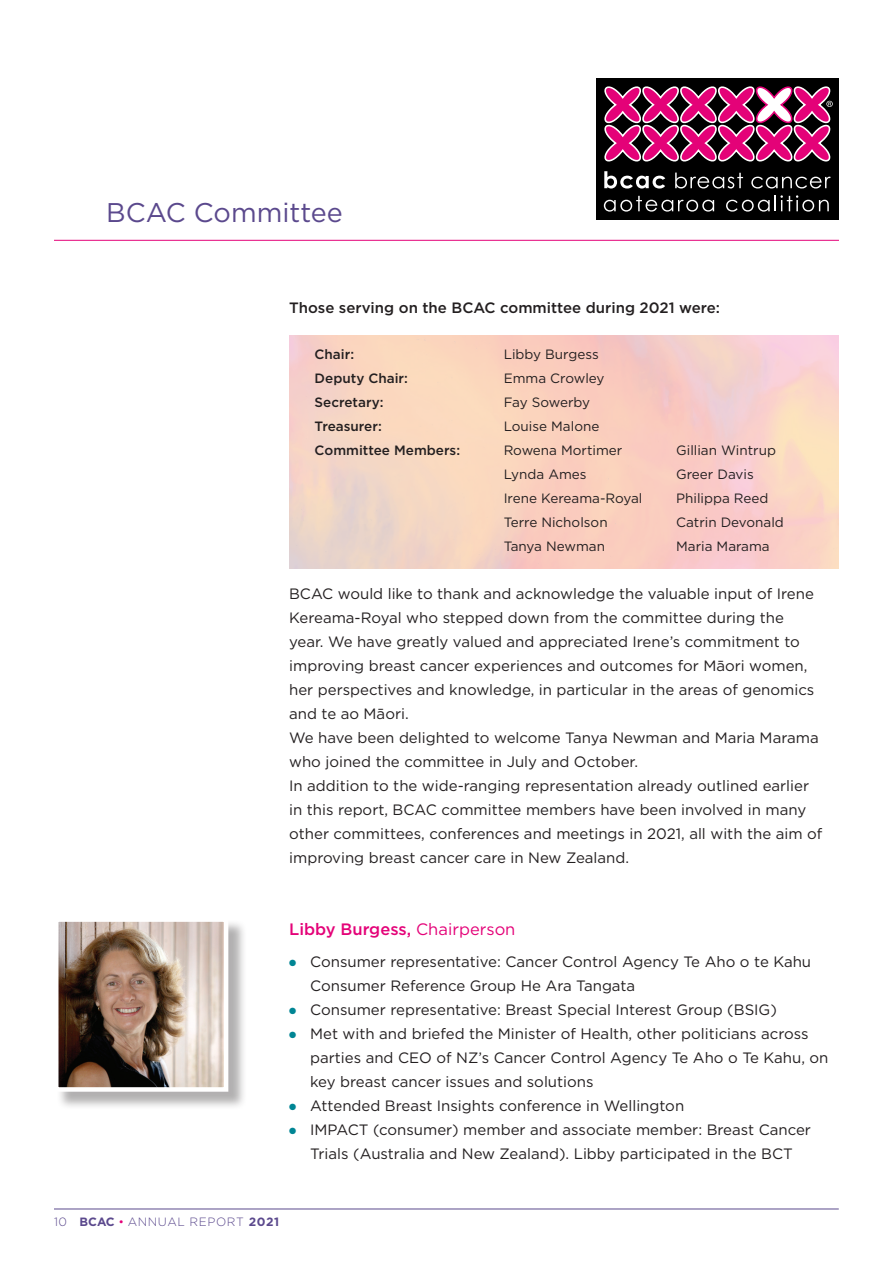
<style>
.page{position:relative;width:893px;height:1263px;background:#fff}
.page>*{position:absolute;margin:0;border:0;box-sizing:border-box;transform-origin:0 0}
.t1{font:27px "Gotham";color:#5b498d}
.t2{font:500 16.5px "Gotham";color:#e40278}
.t3{font:15px/24px "Gotham";color:#231f20}
.t4{font:500 15px "Gotham";color:#231f20}
.t5{font:13.5px "Gotham";color:#231f20}
.t6{font:500 13.5px "Gotham";color:#231f20}
.t7{font:13.5px "Gotham";letter-spacing:-.02em;color:#231f20}
.t8{font:300 12px "Gotham";letter-spacing:.05em;color:#5b498d}
.s1{font-weight:400}
.s2{color:#008594}
.s3{font-weight:700}
.s4{color:#e40278}
</style>
<div class="page">
<hr style="left:54px;top:1208px;width:785px;height:1px;background:#5b498d">
<div style="left:596px;top:78px;width:243px;height:142px;background:#000"></div>
<svg style="left:604px;top:196px;width:110px;height:16px"></svg>
<svg style="left:726px;top:195px;width:103px;height:17px"></svg>
<svg style="left:604px;top:86px;width:229px;height:103px"></svg>
<hr style="left:54px;top:240px;width:785px;height:1px;background:#e40278">
<div style="left:56px;top:919px;width:191px;height:191px;background:#231f20;opacity:.35"></div>
<img style="left:59px;top:922px;width:164px;height:165px">
<div style="left:54px;top:917px;width:174px;height:175px;border:4px solid #fff"></div>
<h1 class="t1" style="left:106px;top:195px;width:238px">BCAC Committee</h1>
<p class="t4" style="left:289px;top:298px;width:432px">Those serving on the BCAC committee during 2021 were:</p>
<p class="t6" style="left:315px;top:345px;width:41px">Chair:</p>
<p class="t5" style="left:504px;top:345px;width:97px">Libby Burgess</p>
<p class="t6" style="left:315px;top:369px;width:95px">Deputy Chair:</p>
<p class="t5" style="left:504px;top:369px;width:102px">Emma Crowley</p>
<p class="t6" style="left:315px;top:393px;width:70px">Secretary:</p>
<p class="t7" style="left:504px;top:393px;width:88px">Fay Sowerby</p>
<p class="t6" style="left:315px;top:417px;width:69px">Treasurer:</p>
<p class="t5" style="left:504px;top:417px;width:97px">Louise Malone</p>
<p class="t6" style="left:315px;top:441px;width:147px">Committee Members:</p>
<p class="t5" style="left:504px;top:441px;width:120px">Rowena Mortimer</p>
<p class="t5" style="left:676px;top:441px;width:101px">Gillian Wintrup</p>
<p class="t5" style="left:504px;top:465px;width:84px">Lynda Ames</p>
<p class="t5" style="left:676px;top:465px;width:79px">Greer Davis</p>
<p class="t5" style="left:504px;top:489px;width:140px">Irene Kereama-Royal</p>
<p class="t5" style="left:676px;top:489px;width:94px">Philippa Reed</p>
<p class="t5" style="left:504px;top:513px;width:105px">Terre Nicholson</p>
<p class="t5" style="left:676px;top:513px;width:109px">Catrin Devonald</p>
<p class="t5" style="left:504px;top:537px;width:103px">Tanya Newman</p>
<p class="t5" style="left:676px;top:537px;width:95px">Maria Marama</p>
<p class="t3" style="left:289px;top:581px;width:535px">BCAC would like to thank and acknowledge the valuable input of Irene Kereama-Royal who stepped down from the committee during the<br>year. We have greatly valued and appreciated Irene’s commitment to improving breast cancer experiences and outcomes for Māori women, her perspectives and knowledge, in particular in the areas of genomics and te ao Māori.<br>We have been delighted to welcome Tanya Newman and Maria Marama who joined the committee in July and October.<br>In addition to the wide-ranging representation already outlined earlier in this report, BCAC committee members have been involved in many other committees, conferences and meetings in 2021, all with the aim of improving breast cancer care in New Zealand.</p>
<p class="t2" style="left:289px;top:918px;width:228px">Libby Burgess, <span class="s1">Chairperson</span></p>
<p class="t3" style="left:310px;top:949px;width:502px;text-indent:-21px"><span class="s2">●</span> Consumer representative: Cancer Control Agency Te Aho o te Kahu<br>Consumer Reference Group He Ara Tangata</p>
<p class="t3" style="left:289px;top:997px;width:489px"><span class="s2">●</span> Consumer representative: Breast Special Interest Group (BSIG)</p>
<p class="t3" style="left:310px;top:1021px;width:520px;text-indent:-21px"><span class="s2">●</span> Met with and briefed the Minister of Health, other politicians across parties and CEO of NZ’s Cancer Control Agency Te Aho o Te Kahu, on key breast cancer issues and solutions</p>
<p class="t3" style="left:289px;top:1093px;width:397px"><span class="s2">●</span> Attended Breast Insights conference in Wellington</p>
<p class="t3" style="left:289px;top:1117px;width:523px;text-align:center"><span class="s2">●</span> IMPACT (consumer) member and associate member: Breast Cancer<br>Trials (Australia and New Zealand). Libby participated in the BCT</p>
<p class="t8" style="left:54px;top:1214px;width:227px">10 <span class="s3">BCAC</span> <span class="s4">•</span> ANNUAL REPORT <span class="s3">2021</span></p>
</div>
